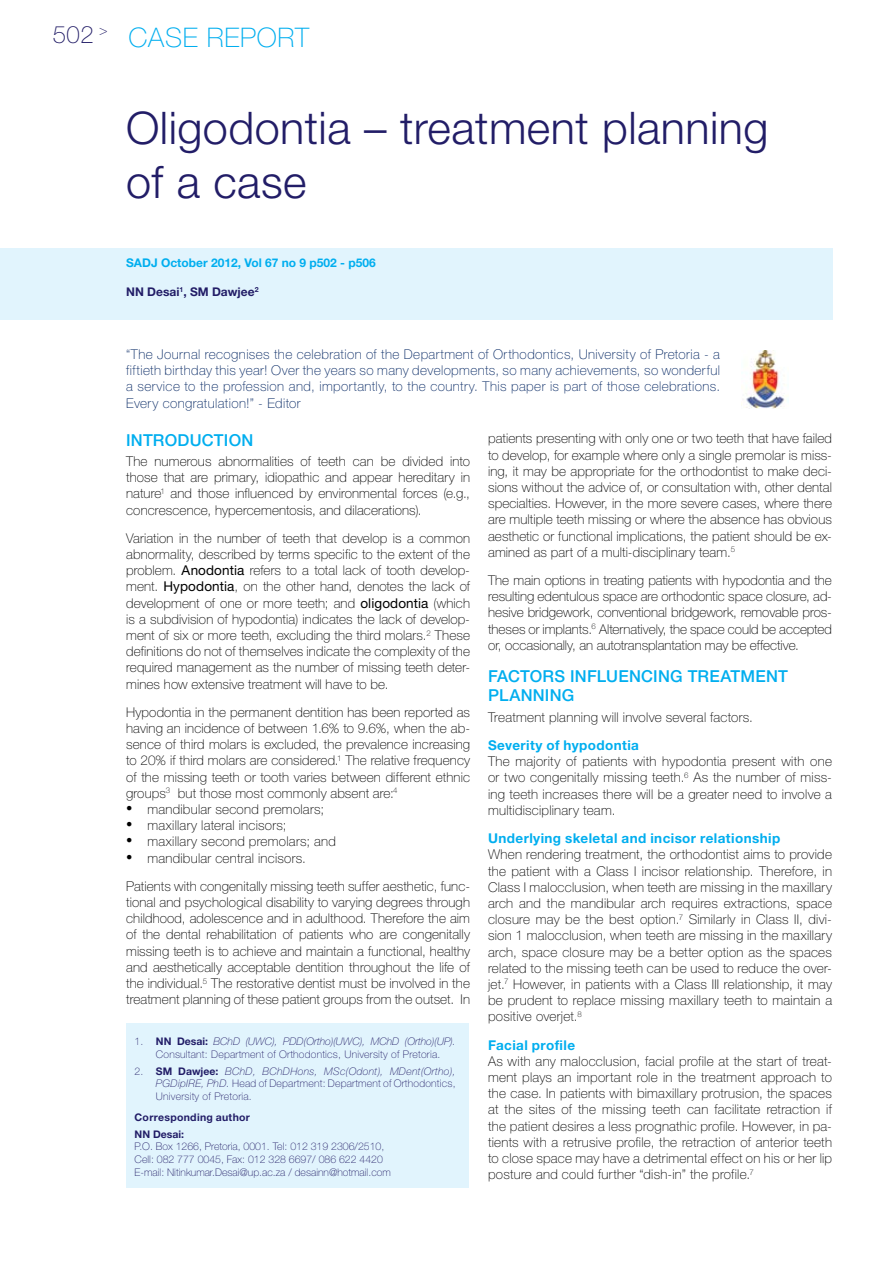
<style>
.page{position:relative;width:893px;height:1263px;background:#fff}
.page>*{position:absolute;margin:0;border:0;box-sizing:border-box;transform-origin:0 0}
.t1{font:300 45px/54px "Helvetica Neue LT Std";letter-spacing:.01em;color:#221d67}
.t2{font:100 27px "Helvetica Neue LT Std";color:#00aeef}
.t3{font:500 16.5px/19.8px "Helvetica Neue LT Std";letter-spacing:.015em;color:#00aeef}
.t4{font:100 13.5px/16.2px "Helvetica Neue LT Std";letter-spacing:.01em;color:#000;text-align:justify}
.t5{font:100 13.5px/16.2px "Helvetica Neue LT Std";letter-spacing:.025em;color:#002461;text-align:justify}
.t6{font:700 13.5px "Helvetica Neue LT Std";letter-spacing:.03em;color:#00aeef}
.t7{font:700 12px "Helvetica Neue LT Std";color:#00aeef}
.t8{font:700 12px "Helvetica Neue LT Std";color:#221d67}
.t9{font:100 10.5px/12.6px "Helvetica Neue LT Std";letter-spacing:.02em;color:#221d67}
.t10{font:100 10.5px/12.6px "Helvetica Neue LT Std";color:#221d67}
.t11{font:700 10.5px/16.8px "Helvetica Neue LT Std";color:#221d67}
.s1{font-size:24px;color:#221d67}
.s2{font-weight:400}
.s3{font-family:"Times New Roman";font-weight:400;font-size:18px}
.s4{font-weight:700}
.s5{font-style:italic}
</style>
<div class="page">
<div style="left:0;top:248px;width:832px;height:71px;background:#e1f4fd"></div>
<div style="left:126px;top:1023px;width:343px;height:165px;background:#e1f4fd"></div>
<img style="left:741px;top:350px;width:44px;height:59px">
<h2 class="t2" style="left:53px;top:22px;width:94px"><span class="s1">502</span> <sup>&gt;</sup> case</h2>
<h2 class="t2" style="left:207px;top:22px;width:18px">report</h2>
<h1 class="t1" style="left:126px;top:100px;width:644px">Oligodontia – treatment planning of a case</h1>
<p class="t7" style="left:126px;top:256px;width:10px">SAD</p>
<p class="t7" style="left:151px;top:256px;width:226px">J October 2012, Vol 67 no 9 p502 - p506</p>
<p class="t8" style="left:126px;top:284px;width:134px">NN Desai<sup>1</sup>, SM Dawjee<sup>2</sup></p>
<p class="t5" style="left:126px;top:346px;width:595px">“The Journal recognises the celebration of the Department of Orthodontics, University of Pretoria - a fiftieth birthday this year! Over the years so many developments, so many achievements, so wonderful a service to the profession and, importantly, to the country. This paper is part of those celebrations.<br>Every congratulation!” - Editor</p>
<p class="t3" style="left:126px;top:430px;width:129px">INTRODUCTION</p>
<p class="t4" style="left:126px;top:453px;width:345px">The numerous abnormalities of teeth can be divided into those that are primary, idiopathic and appear hereditary in nature<sup>1</sup> and those influenced by environmental forces (e.g., concrescence, hypercementosis, and dilacerations).</p>
<p class="t4" style="left:126px;top:530px;width:345px">Variation in the number of teeth that develop is a common abnormality, described by terms specific to the extent of the problem. <span class="s2">Anodontia</span> refers to a total lack of tooth develop&shy;ment. <span class="s2">Hypodontia</span>, on the other hand, denotes the lack of development of one or more teeth; and <span class="s2">oligodontia</span> (which is a subdivision of hypodontia) indicates the lack of develop&shy;ment of six or more teeth, excluding the third molars.<sup>2</sup> These definitions do not of themselves indicate the complexity of the required management as the number of missing teeth deter&shy;mines how extensive treatment will have to be.</p>
<p class="t4" style="left:126px;top:704px;width:345px">Hypodontia in the permanent dentition has been reported as having an incidence of between 1.6% to 9.6%, when the ab&shy;sence of third molars is excluded, the prevalence increasing to 20% if third molars are considered.<sup>1</sup> The relative frequency of the missing teeth or tooth varies between different ethnic groups<sup>3</sup> but those most commonly absent are:<sup>4</sup></p>
<p class="t4" style="left:126px;top:801px;width:199px"><span class="s3">•</span> mandibular second premolars;</p>
<p class="t4" style="left:126px;top:817px;width:162px"><span class="s3">•</span> maxillary lateral incisors;</p>
<p class="t4" style="left:126px;top:833px;width:211px"><span class="s3">•</span> maxillary second premolars; and</p>
<p class="t4" style="left:126px;top:844px;width:345px;line-height:28.2px"><span class="s3">•</span> mandibular central incisors.<br>Patients with congenitally missing teeth suffer aesthetic, func-</p>
<p class="t4" style="left:126px;top:894px;width:345px">tional and psychological disability to varying degrees through childhood, adolescence and in adulthood. Therefore the aim of the dental rehabilitation of patients who are congenitally missing teeth is to achieve and maintain a functional, healthy and aesthetically acceptable dentition throughout the life of the individual.<sup>5</sup> The restorative dentist must be involved in the treatment planning of these patient groups from the outset. In</p>
<p class="t9" style="left:156px;top:1035px;width:301px;text-indent:21px"><span class="s4">Desai:</span> <span class="s5">BChD (UWC), PDD(Ortho)(UWC), MChD (Ortho)(UP).<br></span>Consultant: Department of Orthodontics, University of Pretoria.</p>
<p class="t9" style="left:135px;top:1065px;width:30px">2. <span class="s4">SM</span></p>
<p class="t9" style="left:135px;top:1035px;width:30px">1. <span class="s4">NN</span></p>
<p class="t9" style="left:156px;top:1065px;width:301px;text-align:justify;text-indent:22px"><span class="s4">Dawjee:</span> <span class="s5">BChD, BChDHons, MSc(Odont), MDent(Ortho), PGDipIRE, PhD.</span> Head of Department: Department of Orthodontics, University of Pretoria.</p>
<p class="t11" style="left:135px;top:1108px;width:117px">Corresponding author<br>NN Desai:</p>
<p class="t10" style="left:135px;top:1140px;width:258px">P.O. Box 1266, Pretoria, 0001. Tel: 012 319 2306/2510,<br>Cell: 082 777 0045, Fax: 012 328 6697/ 086 622 4420<br>E-mail: Nitinkumar.Desai@up.ac.za / desainn@hotmail.com</p>
<p class="t4" style="left:488px;top:430px;width:345px">patients presenting with only one or two teeth that have failed to develop, for example where only a single premolar is miss&shy;ing, it may be appropriate for the orthodontist to make deci&shy;sions without the advice of, or consultation with, other dental specialties. However, in the more severe cases, where there are multiple teeth missing or where the absence has obvious aesthetic or functional implications, the patient should be ex&shy;amined as part of a multi-disciplinary team.<sup>5</sup></p>
<p class="t4" style="left:488px;top:572px;width:345px">The main options in treating patients with hypodontia and the resulting edentulous space are orthodontic space closure, ad&shy;hesive bridgework, conventional bridgework, removable pros&shy;theses or implants.<sup>6</sup> Alternatively, the space could be accepted or, occasionally, an autotransplantation may be effective.</p>
<p class="t3" style="left:488px;top:666px;width:301px">FACTORS INFLUENCING TREATMENT<br>PLANNING</p>
<p class="t4" style="left:488px;top:709px;width:266px">Treatment planning will involve several factors.</p>
<p class="t6" style="left:488px;top:737px;width:152px">Severity of hypodontia</p>
<p class="t4" style="left:488px;top:753px;width:345px">The majority of patients with hypodontia present with one or two congenitally missing teeth.<sup>6</sup> As the number of miss&shy;ing teeth increases there will be a greater need to involve a multidisciplinary team.</p>
<p class="t6" style="left:488px;top:830px;width:294px">Underlying skeletal and incisor relationship</p>
<p class="t4" style="left:488px;top:846px;width:345px">When rendering treatment, the orthodontist aims to provide the patient with a Class I incisor relationship. Therefore, in Class I malocclusion, when teeth are missing in the maxillary arch and the mandibular arch requires extractions, space closure may be the best option.<sup>7</sup> Similarly in Class II , divi&shy;sion 1 malocclusion, when teeth are missing in the maxillary arch, space closure may be a better option as the spaces related to the missing teeth can be used to reduce the over&shy;jet.<sup>7</sup> However, in patients with a Class III relationship, it may be prudent to replace missing maxillary teeth to maintain a positive overjet.<sup>8</sup></p>
<p class="t6" style="left:488px;top:1036px;width:88px">Facial profile</p>
<p class="t4" style="left:488px;top:1053px;width:345px">As with any malocclusion, facial profile at the start of treat&shy;ment plays an important role in the treatment approach to the case. In patients with bimaxillary protrusion, the spaces at the sites of the missing teeth can facilitate retraction if the patient desires a less prognathic profile. However, in pa&shy;tients with a retrusive profile, the retraction of anterior teeth to close space may have a detrimental effect on his or her lip posture and could further “dish-in” the profile.<sup>7</sup></p>
</div>
